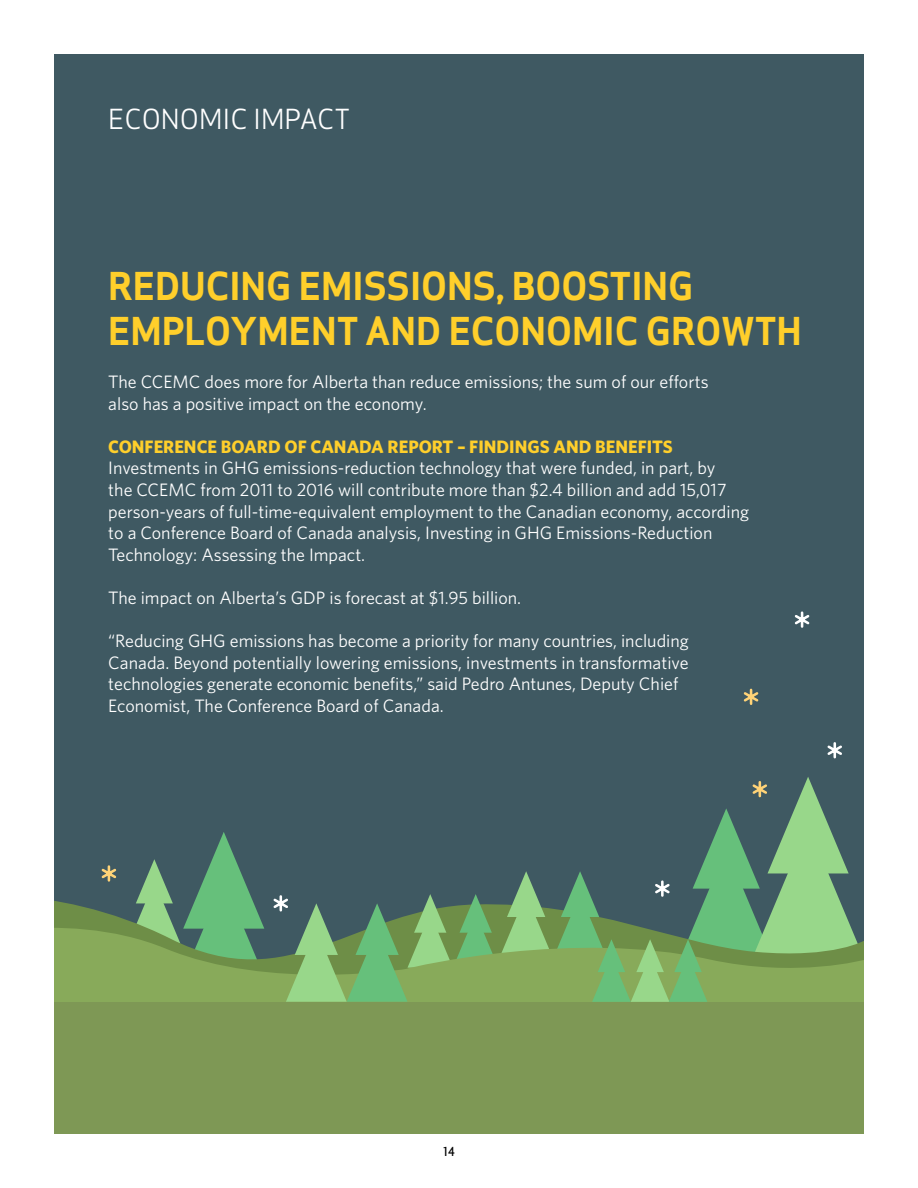
<style>
.page{position:relative;width:918px;height:1188px;background:#fff}
.page>*{position:absolute;margin:0;border:0;box-sizing:border-box;transform-origin:0 0}
.t1{font:37.5px/45px "Apex Sans Bold T";color:#ffcf2b}
.t2{font:27px "Apex Sans Book ST";color:#fff}
.t3{font:18px/21.6px "Whitney";color:#fff}
.t4{font:700 18px "Whitney";color:#ffcf2b}
.t5{font:12px "Apex Sans Medium C";color:#000}
</style>
<div class="page">
<div style="left:54px;top:54px;width:810px;height:1080px;background:#3f5962"></div>
<svg style="left:54px;top:913px;width:74px;height:89px;background:#82a356"></svg>
<div style="left:54px;top:1002px;width:810px;height:131px;background:#7e9855"></div>
<svg style="left:128px;top:742px;width:736px;height:260px"></svg>
<h2 class="t2" style="left:108px;top:102px;width:244px">ECONOMIC IMPACT</h2>
<h1 class="t1" style="left:108px;top:263px;width:695px">REDUCING EMISSIONS, BOOSTING<br>EMPLOYMENT AND ECONOMIC GROWTH</h1>
<p class="t3" style="left:108px;top:370px;width:602px">The CCEMC does more for Alberta than reduce emissions; the sum of our efforts also has a positive impact on the economy.</p>
<p class="t4" style="left:108px;top:436px;width:566px">CONFERENCE BOARD OF CANADA REPORT – FINDINGS AND BENEFITS</p>
<p class="t3" style="left:108px;top:457px;width:642px">Investments in GHG emissions-reduction technology that were funded, in part, by<br>the CCEMC from 2011 to 2016 will contribute more than $2.4 billion and add 15,017 person-years of full-time-equivalent employment to the Canadian economy, according to a Conference Board of Canada analysis, Investing in GHG Emissions-Reduction Technology: Assessing the Impact.</p>
<p class="t3" style="left:108px;top:586px;width:414px">The impact on Alberta’s GDP is forecast at $1.95 billion.</p>
<p class="t3" style="left:108px;top:630px;width:582px">“Reducing GHG emissions has become a priority for many countries, including Canada. Beyond potentially lowering emissions, investments in transformative technologies generate economic benefits,” said Pedro Antunes, Deputy Chief Economist, The Conference Board of Canada.</p>
<p class="t5" style="left:444px;top:1143px;width:13px">14</p>
</div>
